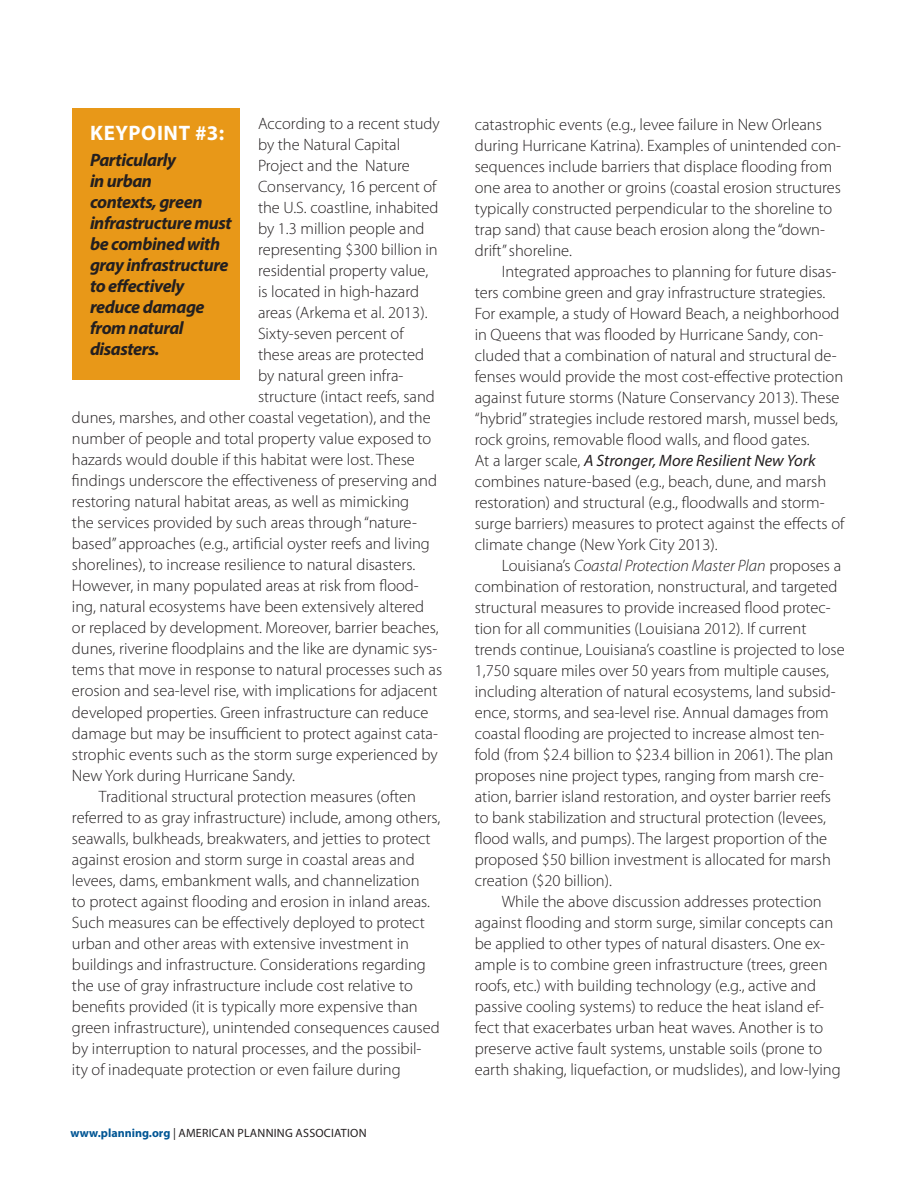
<style>
.page{position:relative;width:918px;height:1188px;background:#fff}
.page>*{position:absolute;margin:0;border:0;box-sizing:border-box;transform-origin:0 0}
.t1{font:700 21px "Myriad Pro";letter-spacing:.03em;color:#fff}
.t2{font:italic 700 18px/21px "Myriad Pro";letter-spacing:-.025em;color:#231f20}
.t3{font:300 16.5px/21px "Myriad Pro";color:#231f20}
.t4{font:12px "Myriad Pro";letter-spacing:.02em;color:#231f20}
.s1{font-weight:700;color:#005594}
.s2{font-weight:400;font-style:italic}
.s3{font-style:italic}
</style>
<div class="page">
<div style="left:72px;top:108px;width:168px;height:271px;background:#e89818"></div>
<p class="t3" style="left:258px;top:114px;width:183px">According to a recent study</p>
<p class="t3" style="left:258px;top:135px;width:144px">by the Natural Capital</p>
<p class="t3" style="left:258px;top:156px;width:153px">Project and the Nature</p>
<p class="t3" style="left:258px;top:177px;width:180px">Conservancy, 16 percent of</p>
<p class="t3" style="left:258px;top:198px;width:182px">the U.S. coastline, inhabited</p>
<p class="t3" style="left:258px;top:219px;width:168px">by 1.3 million people and</p>
<p class="t3" style="left:258px;top:240px;width:181px">representing $300 billion in</p>
<p class="t3" style="left:258px;top:261px;width:172px">residential property value,</p>
<p class="t3" style="left:258px;top:282px;width:163px">is located in high-hazard</p>
<p class="t3" style="left:258px;top:303px;width:171px">areas (Arkema et al. 2013).</p>
<p class="t3" style="left:258px;top:324px;width:147px">Sixty-seven percent of</p>
<p class="t3" style="left:258px;top:345px;width:168px">these areas are protected</p>
<p class="t3" style="left:258px;top:366px;width:147px">by natural green infra-</p>
<p class="t3" style="left:258px;top:387px;width:178px">structure (intact reefs, sand</p>
<p class="t3" style="left:72px;top:408px;width:360px">dunes, marshes, and other coastal vegetation), and the</p>
<p class="t3" style="left:72px;top:429px;width:361px">number of people and total property value exposed to</p>
<p class="t3" style="left:72px;top:450px;width:344px">hazards would double if this habitat were lost. These</p>
<p class="t3" style="left:72px;top:471px;width:367px">findings underscore the effectiveness of preserving and</p>
<p class="t3" style="left:72px;top:492px;width:339px">restoring natural habitat areas, as well as mimicking</p>
<p class="t3" style="left:72px;top:513px;width:346px">the services provided by such areas through “nature-</p>
<p class="t3" style="left:72px;top:534px;width:359px">based” approaches (e.g., artificial oyster reefs and living</p>
<p class="t3" style="left:72px;top:555px;width:345px">shorelines), to increase resilience to natural disasters.</p>
<p class="t3" style="left:72px;top:576px;width:348px">However, in many populated areas at risk from flood-</p>
<p class="t3" style="left:72px;top:597px;width:354px">ing, natural ecosystems have been extensively altered</p>
<p class="t3" style="left:72px;top:618px;width:368px">or replaced by development. Moreover, barrier beaches,</p>
<p class="t3" style="left:72px;top:639px;width:367px">dunes, riverine floodplains and the like are dynamic sys-</p>
<p class="t3" style="left:72px;top:660px;width:372px">tems that move in response to natural processes such as</p>
<p class="t3" style="left:72px;top:681px;width:367px">erosion and sea-level rise, with implications for adjacent</p>
<p class="t3" style="left:72px;top:702px;width:358px">developed properties. Green infrastructure can reduce</p>
<p class="t3" style="left:72px;top:723px;width:368px">damage but may be insufficient to protect against cata-</p>
<p class="t3" style="left:72px;top:744px;width:367px">strophic events such as the storm surge experienced by</p>
<p class="t3" style="left:72px;top:765px;width:225px">New York during Hurricane Sandy.</p>
<p class="t3" style="left:99px;top:786px;width:318px">Traditional structural protection measures (often</p>
<p class="t3" style="left:72px;top:807px;width:370px">referred to as gray infrastructure) include, among others,</p>
<p class="t3" style="left:72px;top:828px;width:360px">seawalls, bulkheads, breakwaters, and jetties to protect</p>
<p class="t3" style="left:72px;top:849px;width:344px">against erosion and storm surge in coastal areas and</p>
<p class="t3" style="left:72px;top:870px;width:349px">levees, dams, embankment walls, and channelization</p>
<p class="t3" style="left:72px;top:891px;width:360px">to protect against flooding and erosion in inland areas.</p>
<p class="t3" style="left:72px;top:912px;width:354px">Such measures can be effectively deployed to protect</p>
<p class="t3" style="left:72px;top:933px;width:339px">urban and other areas with extensive investment in</p>
<p class="t3" style="left:72px;top:954px;width:355px">buildings and infrastructure. Considerations regarding</p>
<p class="t3" style="left:72px;top:975px;width:342px">the use of gray infrastructure include cost relative to</p>
<p class="t3" style="left:72px;top:996px;width:347px">benefits provided (it is typically more expensive than</p>
<p class="t3" style="left:72px;top:1017px;width:369px">green infrastructure), unintended consequences caused</p>
<p class="t3" style="left:72px;top:1038px;width:351px">by interruption to natural processes, and the possibil-</p>
<p class="t3" style="left:72px;top:1059px;width:330px">ity of inadequate protection or even failure during</p>
<p class="t1" style="left:90px;top:119px;width:136px">KEYPOINT #3:</p>
<p class="t2" style="left:90px;top:148px;width:143px">Particularly<br>in urban<br>contexts, green infrastructure must be combined with gray infrastructure to effectively reduce damage from natural disasters.</p>
<p class="t4" style="left:71px;top:1126px;width:298px"><span class="s1">www.planning.org</span> | AMERICAN PLANNING ASSOCIATION</p>
<p class="t3" style="left:475px;top:114px;width:368px">catastrophic events (e.g., levee failure in New Orleans during Hurricane Katrina). Examples of unintended con&shy;sequences include barriers that displace flooding from one area to another or groins (coastal erosion structures typically constructed perpendicular to the shoreline to trap sand) that cause beach erosion along the “down&shy;drift” shoreline.</p>
<p class="t3" style="left:475px;top:261px;width:371px;text-indent:27px">Integrated approaches to planning for future disas&shy;ters combine green and gray infrastructure strategies.<br>For example, a study of Howard Beach, a neighborhood in Queens that was flooded by Hurricane Sandy, con&shy;cluded that a combination of natural and structural de&shy;fenses would provide the most cost-effective protection against future storms (Nature Conservancy 2013). These “hybrid” strategies include restored marsh, mussel beds, rock groins, removable flood walls, and flood gates.<br>At a larger scale, <span class="s2">A Stronger, More Resilient New York </span>combines nature-based (e.g., beach, dune, and marsh restoration) and structural (e.g., floodwalls and storm&shy;surge barriers) measures to protect against the effects of climate change (New York City 2013).</p>
<p class="t3" style="left:475px;top:555px;width:371px;text-indent:27px">Louisiana’s <span class="s3">Coastal Protection Master Plan</span> proposes a combination of restoration, nonstructural, and targeted structural measures to provide increased flood protec&shy;tion for all communities (Louisiana 2012). If current trends continue, Louisiana’s coastline is projected to lose 1,750 square miles over 50 years from multiple causes, including alteration of natural ecosystems, land subsid&shy;ence, storms, and sea-level rise. Annual damages from coastal flooding are projected to increase almost ten&shy;fold (from $2.4 billion to $23.4 billion in 2061). The plan proposes nine project types, ranging from marsh cre&shy;ation, barrier island restoration, and oyster barrier reefs to bank stabilization and structural protection (levees, flood walls, and pumps). The largest proportion of the proposed $50 billion investment is allocated for marsh creation ($20 billion).</p>
<p class="t3" style="left:475px;top:891px;width:367px;text-indent:27px">While the above discussion addresses protection against flooding and storm surge, similar concepts can be applied to other types of natural disasters. One ex&shy;ample is to combine green infrastructure (trees, green roofs, etc.) with building technology (e.g., active and passive cooling systems) to reduce the heat island ef&shy;fect that exacerbates urban heat waves. Another is to preserve active fault systems, unstable soils (prone to earth shaking, liquefaction, or mudslides), and low-lying</p>
</div>
